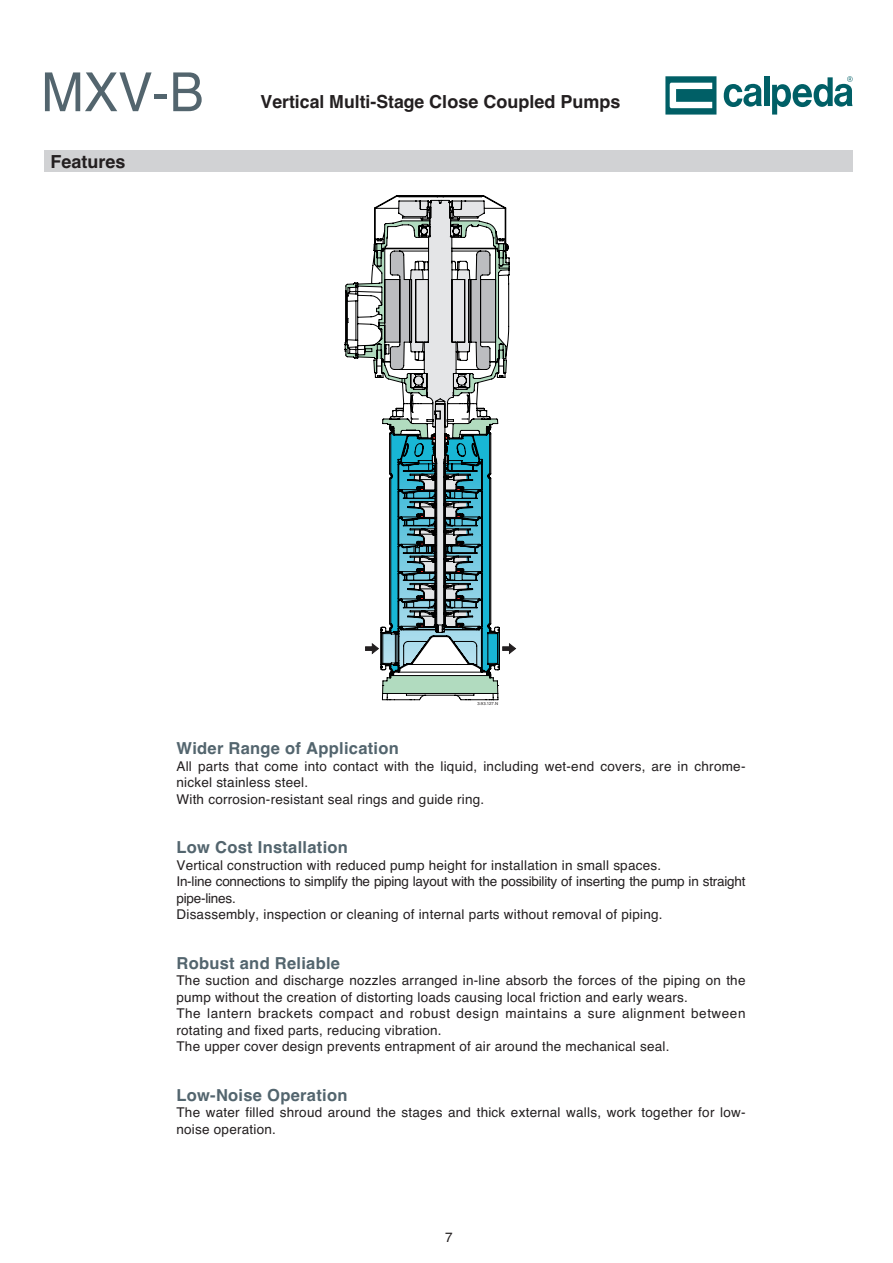
<style>
.page{position:relative;width:893px;height:1263px;background:#fff}
.page>*{position:absolute;margin:0;border:0;box-sizing:border-box;transform-origin:0 0}
.t1{font:54px "Helvetica";color:#53656e;scale:.95 1}
.t2{font:700 18px "Helvetica";color:#231f20}
.t3{font:700 16.5px "Helvetica";letter-spacing:.015em;color:#53656e}
.t4{font:13.5px/16.5px "Helvetica";letter-spacing:.015em;color:#231f20}
.t5{font:4.05px "Helvetica";color:#231f20}
</style>
<div class="page">
<div style="left:764px;top:76px;width:5px;height:30px;background:#005f66"></div>
<svg style="left:723px;top:84px;width:38px;height:23px"></svg>
<svg style="left:772px;top:76px;width:80px;height:39px"></svg>
<svg style="left:665px;top:76px;width:51px;height:39px"></svg>
<div style="left:44px;top:150px;width:808px;height:22px;background:#d1d2d4"></div>
<svg style="left:345px;top:195px;width:154px;height:505px"></svg>
<svg style="left:346px;top:200px;width:171px;height:494px"></svg>
<h1 class="t1" style="left:41px;top:72px;width:173px">MXV-B</h1>
<h2 class="t2" style="left:50px;top:156px;width:77px">Features</h2>
<h2 class="t2" style="left:260px;top:95px;width:361px">Vertical Multi-Stage Close Coupled Pumps</h2>
<p class="t5" style="left:477px;top:702px;width:22px">3.93.127.N</p>
<p class="t3" style="left:176px;top:742px;width:224px">Wider Range of Application</p>
<p class="t4" style="left:176px;top:759px;width:570px">All parts that come into contact with the liquid, including wet-end covers, are in chrome&shy;nickel stainless steel.<br>With corrosion-resistant seal rings and guide ring.</p>
<p class="t3" style="left:176px;top:841px;width:173px">Low Cost Installation</p>
<p class="t4" style="left:176px;top:858px;width:570px">Vertical construction with reduced pump height for installation in small spaces.<br>In-line connections to simplify the piping layout with the possibility of inserting the pump in straight pipe-lines.<br>Disassembly, inspection or cleaning of internal parts without removal of piping.</p>
<p class="t3" style="left:176px;top:957px;width:165px">Robust and Reliable</p>
<p class="t4" style="left:176px;top:973px;width:570px">The suction and discharge nozzles arranged in-line absorb the forces of the piping on the pump without the creation of distorting loads causing local friction and early wears.<br>The lantern brackets compact and robust design maintains a sure alignment between rotating and fixed parts, reducing vibration.<br>The upper cover design prevents entrapment of air around the mechanical seal.</p>
<p class="t3" style="left:176px;top:1089px;width:172px">Low-Noise Operation</p>
<p class="t4" style="left:176px;top:1105px;width:570px">The water filled shroud around the stages and thick external walls, work together for low&shy;noise operation.</p>
<p class="t4" style="left:445px;top:1230px;width:9px">7</p>
</div>
